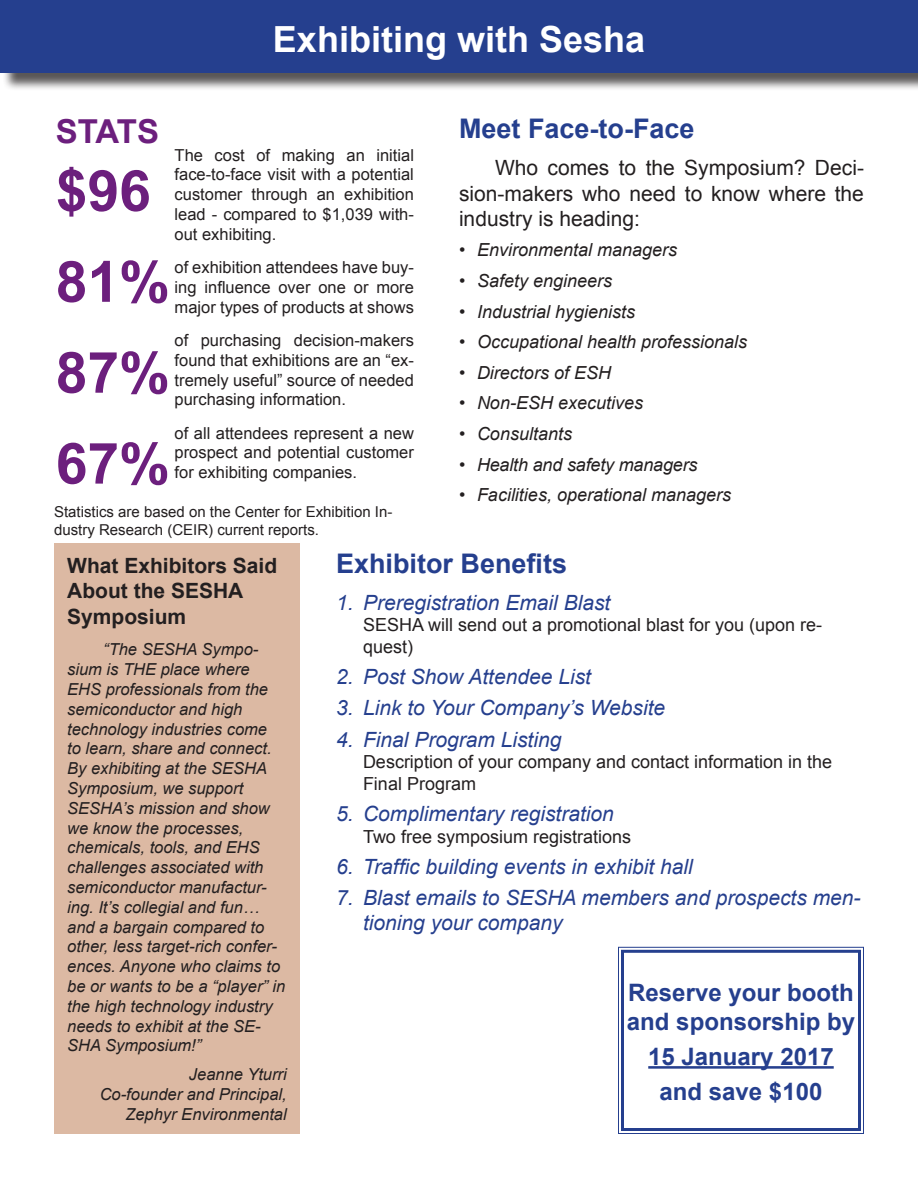
<style>
.page{position:relative;width:918px;height:1188px;background:#fff}
.page>*{position:absolute;margin:0;border:0;box-sizing:border-box;transform-origin:0 0}
.t1{font:700 57px "Arial";color:#6c1f7d}
.t2{font:700 36px "Arial";color:#fff}
.t3{font:700 33px "Arial";letter-spacing:-.035em;color:#6c1f7d}
.t4{font:700 27px "Arial";color:#253f8e}
.t5{font:700 24px "Arial";color:#253f8e}
.t6{font:italic 21px/25.2px "Arial";color:#253f8e}
.t7{font:21px/25.2px "Arial";color:#231f20;text-align:justify}
.t8{font:700 21px/25.2px "Arial";color:#231f20}
.t9{font:italic 18px "Arial";color:#231f20}
.t10{font:18px/21.6px "Arial";color:#231f20}
.t11{font:italic 16.5px/19.8px "Arial";color:#231f20}
.t12{font:16.5px/19.8px "Arial";color:#231f20;text-align:justify}
.t13{font:15px/18px "Arial";color:#231f20}
</style>
<div class="page">
<div style="left:54px;top:544px;width:246px;height:590px;background:#dcb9a3"></div>
<svg style="left:618px;top:946px;width:246px;height:188px"></svg>
<div style="left:621px;top:950px;width:240px;height:181px;border:3px solid #253f8e"></div>
<div style="left:2px;top:2px;width:916px;height:89px;background:#231f20;opacity:.75"></div>
<div style="left:0;top:0;width:918px;height:72px;background:#253f8e"></div>
<p class="t2" style="left:273px;top:16px;width:374px">Exhibiting with Sesha</p>
<p class="t3" style="left:56px;top:109px;width:105px">STATS</p>
<p class="t1" style="left:56px;top:153px;width:97px">$96</p>
<p class="t12" style="left:175px;top:145px;width:241px">The cost of making an initial face-to-face visit with a potential customer through an exhibition lead - compared to $1,039 with&shy;out exhibiting.</p>
<p class="t12" style="left:175px;top:257px;width:241px">of exhibition attendees have buy&shy;ing influence over one or more major types of products at shows</p>
<p class="t12" style="left:175px;top:330px;width:241px">of purchasing decision-makers found that exhibitions are an “ex&shy;tremely useful” source of needed purchasing information.</p>
<p class="t12" style="left:175px;top:423px;width:241px">of all attendees represent a new prospect and potential customer for exhibiting companies.</p>
<p class="t13" style="left:54px;top:503px;width:340px">Statistics are based on the Center for Exhibition In&shy;dustry Research (CEIR) current reports.</p>
<p class="t1" style="left:56px;top:244px;width:116px">81%</p>
<p class="t1" style="left:56px;top:335px;width:116px">87%</p>
<p class="t1" style="left:56px;top:426px;width:116px">67%</p>
<p class="t4" style="left:459px;top:111px;width:237px">Meet Face-to-Face</p>
<p class="t7" style="left:459px;top:156px;width:406px;text-indent:36px">Who comes to the Symposium? Deci&shy;sion-makers who need to know where the industry is heading:</p>
<p class="t9" style="left:459px;top:238px;width:220px">• Environmental managers</p>
<p class="t9" style="left:459px;top:269px;width:155px">• Safety engineers</p>
<p class="t9" style="left:459px;top:300px;width:178px">• Industrial hygienists</p>
<p class="t9" style="left:459px;top:330px;width:290px">• Occupational health professionals</p>
<p class="t9" style="left:459px;top:361px;width:154px">• Directors of ESH</p>
<p class="t9" style="left:459px;top:391px;width:186px">• Non-ESH executives</p>
<p class="t9" style="left:459px;top:422px;width:115px">• Consultants</p>
<p class="t9" style="left:459px;top:453px;width:240px">• Health and safety managers</p>
<p class="t9" style="left:459px;top:483px;width:274px">• Facilities, operational managers</p>
<p class="t8" style="left:67px;top:554px;width:212px">What Exhibitors Said<br>About the SESHA<br>Symposium</p>
<p class="t11" style="left:67px;top:640px;width:220px;text-indent:36px">“The SESHA Sympo&shy;sium is THE place where<br>EHS professionals from the semiconductor and high technology industries come<br>to learn, share and connect.<br>By exhibiting at the SESHA<br>Symposium, we support<br>SESHA’s mission and show we know the processes, chemicals, tools, and EHS challenges associated with semiconductor manufactur&shy;ing. It’s collegial and fun… and a bargain compared to other, less target-rich confer&shy;ences. Anyone who claims to be or wants to be a “player” in the high technology industry needs to exhibit at the SE-<br>SHA Symposium!”</p>
<p class="t11" style="left:189px;top:1065px;width:99px">Jeanne Yturri</p>
<p class="t11" style="left:100px;top:1085px;width:189px">Co-founder and Principal,</p>
<p class="t11" style="left:125px;top:1104px;width:163px">Zephyr Environmental</p>
<p class="t4" style="left:336px;top:545px;width:233px">Exhibitor Benefits</p>
<p class="t6" style="left:336px;top:590px;width:276px">1. Preregistration Email Blast</p>
<p class="t10" style="left:363px;top:614px;width:461px">SESHA will send out a promotional blast for you (upon re&shy;quest)</p>
<p class="t6" style="left:336px;top:665px;width:257px">2. Post Show Attendee List</p>
<p class="t6" style="left:336px;top:696px;width:331px">3. Link to Your Company’s Website</p>
<p class="t6" style="left:336px;top:727px;width:227px">4. Final Program Listing</p>
<p class="t10" style="left:363px;top:751px;width:471px">Description of your company and contact information in the<br>Final Program</p>
<p class="t6" style="left:336px;top:801px;width:279px">5. Complimentary registration</p>
<p class="t10" style="left:363px;top:826px;width:270px">Two free symposium registrations</p>
<p class="t6" style="left:336px;top:854px;width:358px">6. Traffic building events in exhibit hall</p>
<p class="t6" style="left:363px;top:885px;width:499px;text-indent:-27px">7. Blast emails to SESHA members and prospects men&shy;tioning your company</p>
<p class="t5" style="left:628px;top:977px;width:227px">Reserve your booth</p>
<p class="t5" style="left:627px;top:1006px;width:230px">and sponsorship by</p>
<p class="t5" style="left:648px;top:1041px;width:187px">15 January 2017</p>
<p class="t5" style="left:660px;top:1075px;width:164px">and save $100</p>
</div>
